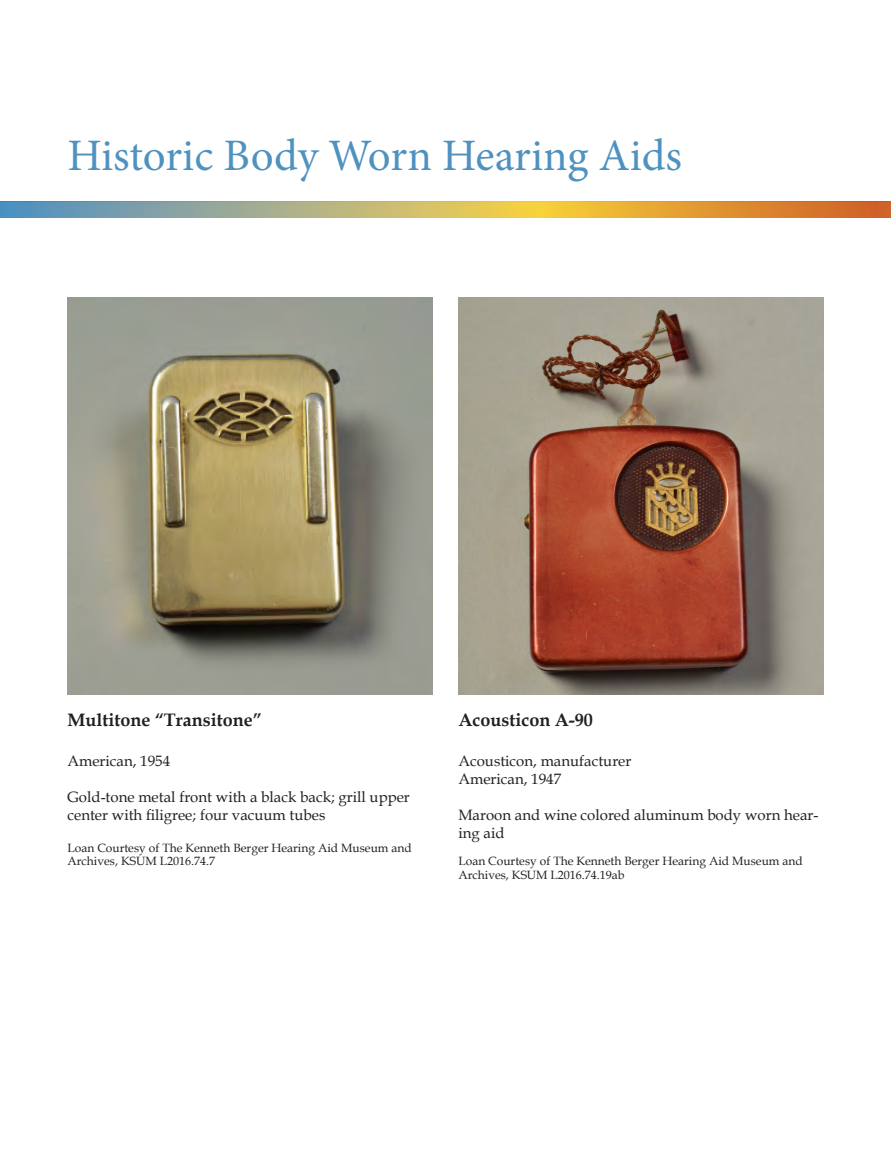
<style>
.page{position:relative;width:891px;height:1161px;background:#fff}
.page>*{position:absolute;margin:0;border:0;box-sizing:border-box;transform-origin:0 0}
.t1{font:45px "Minion Pro";letter-spacing:-.005em;color:#4f92bf}
.t2{font:700 18px "Book Antiqua";color:#231f20}
.t3{font:15px/18px "Book Antiqua";color:#231f20}
.t4{font:12px/13.5px "Book Antiqua";color:#231f20}
</style>
<div class="page">
<img style="left:0;top:202px;width:891px;height:16px">
<img style="left:68px;top:297px;width:365px;height:397px">
<img style="left:458px;top:297px;width:366px;height:397px">
<p class="t1" style="left:68px;top:126px;width:616px">Historic Body Worn Hearing Aids</p>
<p class="t2" style="left:68px;top:708px;width:196px">Multitone “Transitone”</p>
<p class="t3" style="left:68px;top:752px;width:104px">American, 1954</p>
<p class="t3" style="left:68px;top:788px;width:344px">Gold-tone metal front with a black back; grill upper center with filigree; four vacuum tubes</p>
<p class="t4" style="left:68px;top:840px;width:346px">Loan Courtesy of The Kenneth Berger Hearing Aid Museum and<br>Archives, KSUM L2016.74.7</p>
<p class="t2" style="left:458px;top:708px;width:136px">Acousticon A-90</p>
<p class="t3" style="left:458px;top:752px;width:174px">Acousticon, manufacturer</p>
<p class="t3" style="left:458px;top:770px;width:104px">American, 1947</p>
<p class="t3" style="left:458px;top:806px;width:362px">Maroon and wine colored aluminum body worn hear&shy;ing aid</p>
<p class="t4" style="left:458px;top:854px;width:346px">Loan Courtesy of The Kenneth Berger Hearing Aid Museum and<br>Archives, KSUM L2016.74.19ab</p>
</div>
